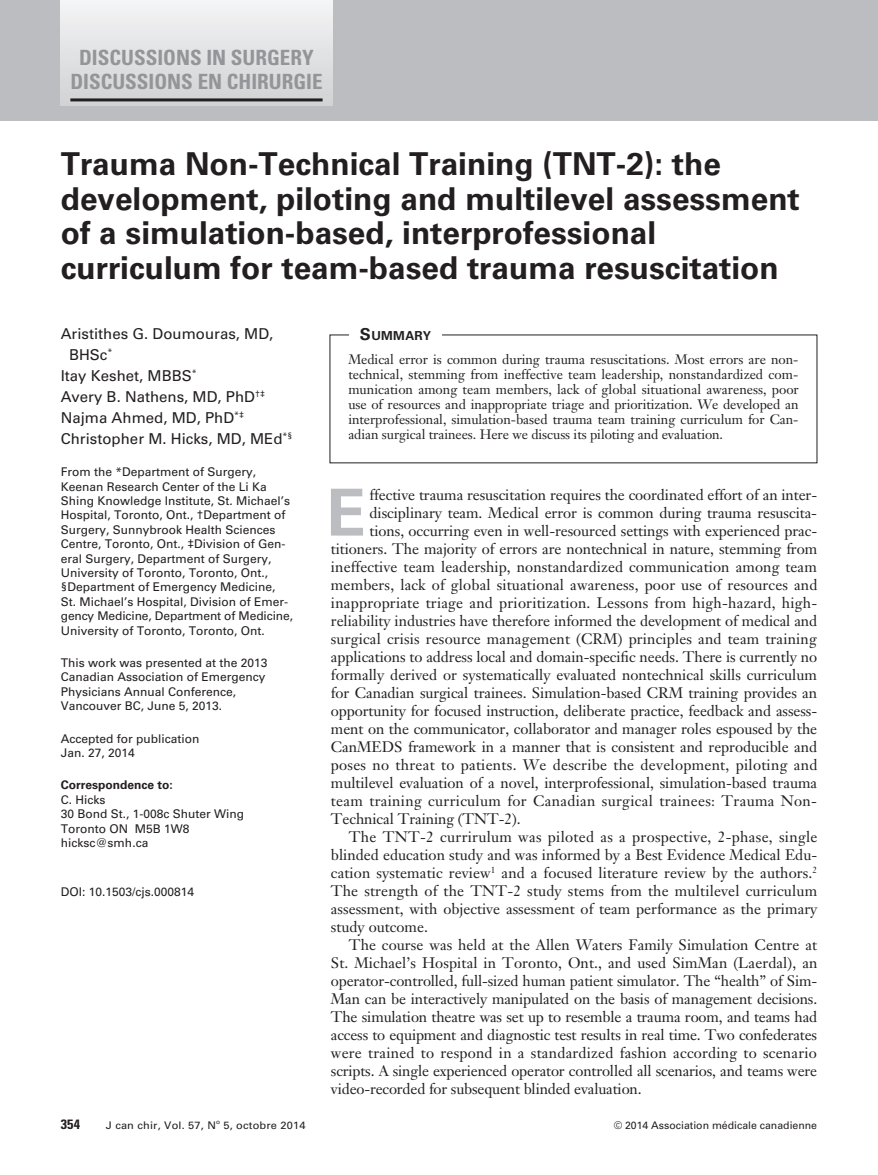
<style>
.page{position:relative;width:878px;height:1175px;background:#fff}
.page>*{position:absolute;margin:0;border:0;box-sizing:border-box;transform-origin:0 0}
.t1{font:700 64.8px "Univers LT Std";color:#bcbdc0}
.t2{font:700 31.5px/34.5px "Univers LT Std";color:#231f20}
.t3{font:700 condensed 21px/24px "Univers LT Std";color:#939598;text-align:center}
.t4{font:15px "Janson Text LT Std";letter-spacing:-.005em;color:#231f20}
.t5{font:15px "Janson Text LT Std";letter-spacing:.02em;color:#231f20}
.t6{font:15px "Janson Text LT Std";letter-spacing:.015em;color:#231f20}
.t7{font:15px "Univers LT Std";color:#231f20}
.t8{font:13.5px/15px "Janson Text LT Std";letter-spacing:-.005em;color:#231f20}
.t9{font:700 condensed 13.5px "Univers LT Std";color:#231f20;scale:1.05 1}
.t10{font:700 12.3px "Univers LT Std";letter-spacing:.025em;color:#231f20}
.t11{font:12px/14.4px "Univers LT Std";color:#231f20}
.t12{font:700 12px "Univers LT Std";color:#231f20}
.t13{font:10.5px "Univers LT Std";color:#231f20}
.t14{font:10.5px "Univers LT Std";color:#231f20;scale:1.05 1}
.t15{font:6.3px "Univers LT Std";color:#231f20;scale:1.05 1}
.s1{font-size:16.5px}
</style>
<div class="page">
<div style="left:0;top:0;width:877px;height:120px;background:#bcbdc0"></div>
<div style="left:61px;top:0;width:271px;height:106px;background:linear-gradient(to bottom,#f4f4f5,#d1d2d5)"></div>
<hr style="left:70px;top:98px;width:252px;height:3px;background:#231f20">
<h3 class="t3" style="left:70px;top:46px;width:254px">DISCUSSIONS IN SURGERY<br>DISCUSSIONS EN CHIRURGIE</h3>
<h2 class="t2" style="left:61px;top:147px;width:740px">Trauma Non-Technical Training (TNT-2): the development, piloting and multilevel assessment of a simulation-based, interprofessional curriculum for team-based trauma resuscitation</h2>
<p class="t7" style="left:61px;top:324px;width:214px">Aristithes G. Doumouras, MD,</p>
<p class="t7" style="left:69px;top:345px;width:45px">BHSc<sup>*</sup></p>
<p class="t7" style="left:61px;top:366px;width:137px">Itay Keshet, MBBS<sup>*</sup></p>
<p class="t7" style="left:61px;top:387px;width:206px">Avery B. Nathens, MD, PhD<sup>†‡</sup></p>
<p class="t7" style="left:61px;top:408px;width:185px">Najma Ahmed, MD, PhD<sup>*‡</sup></p>
<p class="t7" style="left:61px;top:429px;width:233px">Christopher M. Hicks, MD, MEd<sup>*§</sup></p>
<p class="t11" style="left:61px;top:465px;width:234px">From the *Department of Surgery, Keenan Research Center of the Li Ka Shing Knowledge Institute, St. Michael’s Hospital, Toronto, Ont., †Department of Surgery, Sunnybrook Health Sciences Centre, Toronto, Ont., ‡Division of Gen&shy;eral Surgery, Department of Surgery, University of Toronto, Toronto, Ont., §Department of Emergency Medicine, St. Michael’s Hospital, Division of Emer&shy;gency Medicine, Department of Medicine, University of Toronto, Toronto, Ont.</p>
<p class="t11" style="left:61px;top:655px;width:208px">This work was presented at the 2013<br>Canadian Association of Emergency<br>Physicians Annual Conference,<br>Vancouver BC, June 5, 2013.</p>
<p class="t11" style="left:61px;top:731px;width:140px">Accepted for publication<br>Jan. 27, 2014</p>
<p class="t12" style="left:61px;top:778px;width:114px">Correspondence to:</p>
<p class="t11" style="left:61px;top:792px;width:185px">C. Hicks<br>30 Bond St., 1-008c Shuter Wing<br>Toronto ON M5B 1W8 hicksc@smh.ca</p>
<p class="t11" style="left:61px;top:884px;width:135px">DOI: 10.1503/cjs.000814</p>
<p class="t10" style="left:360px;top:328px;width:72px"><span class="s1">S</span>UMMARY</p>
<p class="t8" style="left:348px;top:351px;width:452px">Medical error is common during trauma resuscitations. Most errors are non&shy;technical, stemming from ineffective team leadership, nonstandardized com&shy;munication among team members, lack of global situational awareness, poor use of resources and inappropriate triage and prioritization. We developed an interprofessional, simulation-based trauma team training curriculum for Can&shy;adian surgical trainees. Here we discuss its piloting and evaluation.</p>
<h1 class="t1" style="left:326px;top:475px;width:41px">E</h1>
<p class="t4" style="left:369px;top:485px;width:449px">ffective trauma resuscitation requires the coordinated effort of an inter-</p>
<p class="t4" style="left:369px;top:503px;width:449px">disciplinary team. Medical error is common during trauma resuscita-</p>
<p class="t4" style="left:369px;top:521px;width:449px">tions, occurring even in well-resourced settings with experienced prac-</p>
<p class="t4" style="left:331px;top:539px;width:488px">titioners. The majority of errors are nontechnical in nature, stemming from</p>
<p class="t4" style="left:331px;top:557px;width:487px">ineffective team leadership, nonstandardized communication among team</p>
<p class="t4" style="left:331px;top:575px;width:488px">members, lack of global situational awareness, poor use of resources and</p>
<p class="t6" style="left:331px;top:593px;width:488px">inappropriate triage and prioritization. Lessons from high-hazard, high-</p>
<p class="t4" style="left:331px;top:611px;width:488px">reliability industries have therefore informed the development of medical and</p>
<p class="t4" style="left:331px;top:629px;width:487px">surgical crisis resource management (CRM) principles and team training</p>
<p class="t4" style="left:331px;top:647px;width:488px">applications to address local and domain-specific needs. There is currently no</p>
<p class="t4" style="left:331px;top:665px;width:487px">formally derived or systematically evaluated nontechnical skills curriculum</p>
<p class="t4" style="left:331px;top:683px;width:488px">for Canadian surgical trainees. Simulation-based CRM training provides an</p>
<p class="t4" style="left:331px;top:701px;width:488px">opportunity for focused instruction, deliberate practice, feedback and assess-</p>
<p class="t4" style="left:331px;top:719px;width:488px">ment on the communicator, collaborator and manager roles espoused by the</p>
<p class="t4" style="left:331px;top:737px;width:488px">CanMEDS framework in a manner that is consistent and reproducible and</p>
<p class="t5" style="left:331px;top:755px;width:488px">poses no threat to patients. We describe the development, piloting and</p>
<p class="t4" style="left:331px;top:773px;width:487px">multilevel evaluation of a novel, interprofessional, simulation-based trauma</p>
<p class="t5" style="left:331px;top:791px;width:487px">team training curriculum for Canadian surgical trainees: Trauma Non-</p>
<p class="t4" style="left:331px;top:809px;width:191px">Technical Training (TNT-2).</p>
<p class="t5" style="left:349px;top:827px;width:470px">The TNT-2 currirulum was piloted as a prospective, 2-phase, single</p>
<p class="t4" style="left:331px;top:845px;width:488px">blinded education study and was informed by a Best Evidence Medical Edu-</p>
<p class="t4" style="left:331px;top:863px;width:487px">cation systematic review<sup>1</sup> and a focused literature review by the authors.<sup>2</sup></p>
<p class="t4" style="left:331px;top:881px;width:487px">The strength of the TNT-2 study stems from the multilevel curriculum</p>
<p class="t4" style="left:331px;top:899px;width:488px">assessment, with objective assessment of team performance as the primary</p>
<p class="t4" style="left:331px;top:917px;width:98px">study outcome.</p>
<p class="t4" style="left:349px;top:935px;width:469px">The course was held at the Allen Waters Family Simulation Centre at</p>
<p class="t4" style="left:331px;top:953px;width:488px">St. Michael’s Hospital in Toronto, Ont., and used SimMan (Laerdal), an</p>
<p class="t4" style="left:331px;top:971px;width:488px">operator-controlled, full-sized human patient simulator. The “health” of Sim-</p>
<p class="t4" style="left:331px;top:989px;width:488px">Man can be interactively manipulated on the basis of management decisions.</p>
<p class="t4" style="left:331px;top:1007px;width:488px">The simulation theatre was set up to resemble a trauma room, and teams had</p>
<p class="t4" style="left:331px;top:1025px;width:487px">access to equipment and diagnostic test results in real time. Two confederates</p>
<p class="t6" style="left:331px;top:1043px;width:487px">were trained to respond in a standardized fashion according to scenario</p>
<p class="t4" style="left:331px;top:1061px;width:487px">scripts. A single experienced operator controlled all scenarios, and teams were</p>
<p class="t4" style="left:331px;top:1079px;width:312px">video-recorded for subsequent blinded evaluation.</p>
<p class="t9" style="left:61px;top:1116px;width:20px">354</p>
<p class="t14" style="left:106px;top:1119px;width:106px">J can chir, Vol. 57, N</p>
<p class="t15" style="left:216px;top:1117px;width:5px">o</p>
<p class="t14" style="left:223px;top:1119px;width:80px">5, octobre 2014</p>
<p class="t13" style="left:613px;top:1119px;width:205px">© 2014 Association médicale canadienne</p>
</div>
